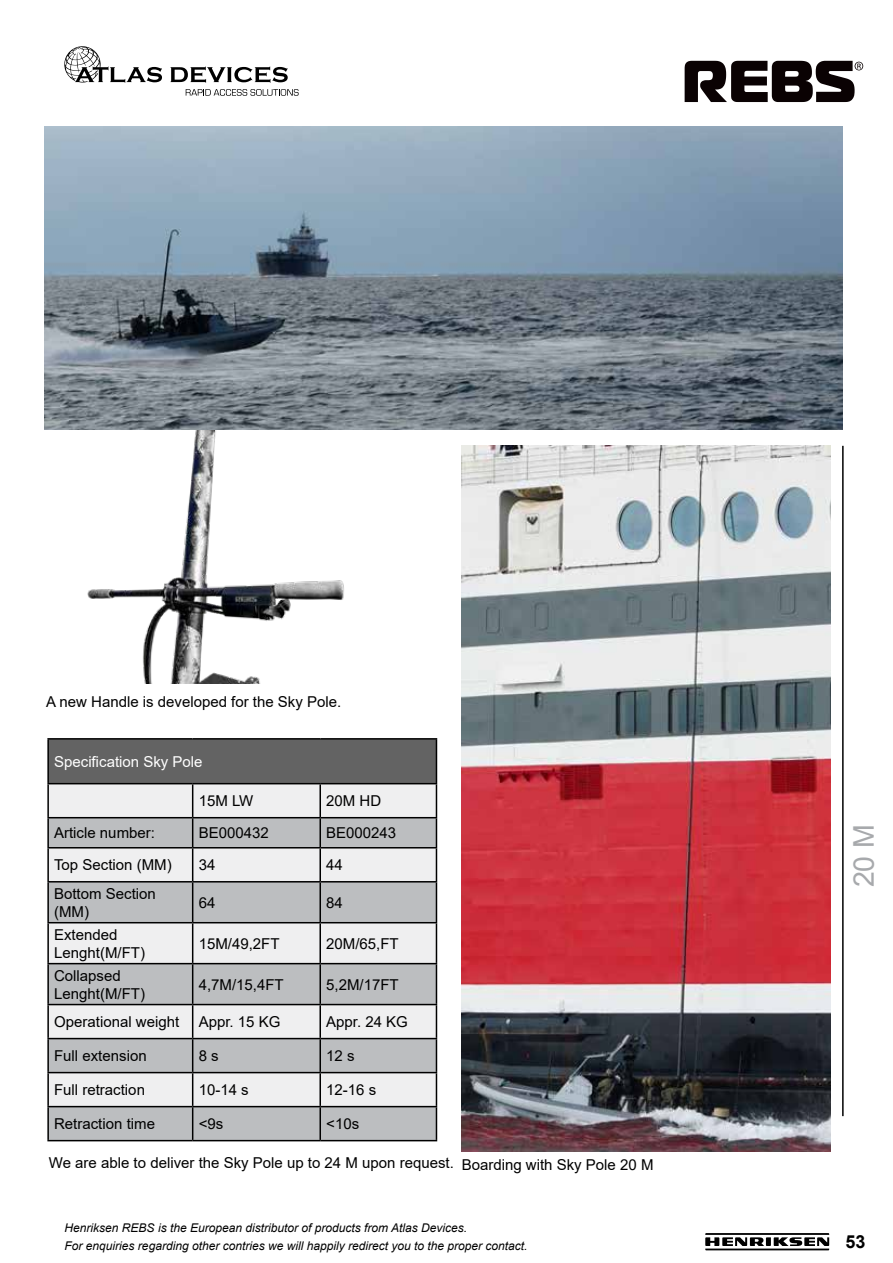
<style>
.page{position:relative;width:893px;height:1263px;background:#fff}
.page>*{position:absolute;margin:0;border:0;box-sizing:border-box;transform-origin:0 0}
.t1{font:28.5px "Arial";color:#a7a9ac}
.t2{font:700 18px "Arial";color:#000}
.t3{font:15px/18px "Arial";color:#000}
.t4{font:15px "Arial";color:#fff}
.t5{font:italic 12px/18px "Arial";color:#000}
</style>
<div class="page">
<svg style="left:705px;top:1233px;width:124px;height:17px"></svg>
<svg style="left:170px;top:66px;width:118px;height:17px"></svg>
<svg style="left:64px;top:46px;width:98px;height:37px"></svg>
<svg style="left:186px;top:89px;width:113px;height:7px"></svg>
<svg style="left:685px;top:61px;width:178px;height:41px"></svg>
<img style="left:47px;top:429px;width:365px;height:254px">
<img style="left:45px;top:126px;width:797px;height:303px">
<div style="left:48px;top:739px;width:388px;height:45px;background:#636363"></div>
<div style="left:49px;top:784px;width:387px;height:33px;background:#efeff0"></div>
<svg style="left:49px;top:818px;width:387px;height:322px;fill:#bcbec0"></svg>
<hr style="left:47px;top:738px;width:146px;height:2px;background:#000">
<hr style="left:47px;top:740px;width:2px;height:43px;background:#000">
<hr style="left:193px;top:738px;width:127px;height:2px;background:#000">
<hr style="left:320px;top:738px;width:117px;height:2px;background:#000">
<hr style="left:436px;top:740px;width:1px;height:43px;background:#000">
<hr style="left:47px;top:783px;width:146px;height:1px;background:#000">
<hr style="left:47px;top:784px;width:2px;height:33px;background:#000">
<hr style="left:193px;top:783px;width:127px;height:1px;background:#000">
<hr style="left:192px;top:784px;width:1px;height:33px;background:#000">
<hr style="left:320px;top:783px;width:117px;height:1px;background:#000">
<hr style="left:319px;top:784px;width:2px;height:33px;background:#000">
<hr style="left:436px;top:784px;width:1px;height:33px;background:#000">
<hr style="left:47px;top:817px;width:146px;height:1px;background:#000">
<hr style="left:47px;top:818px;width:2px;height:29px;background:#000">
<hr style="left:193px;top:817px;width:127px;height:1px;background:#000">
<svg style="left:192px;top:818px;width:1px;height:29px"></svg>
<hr style="left:320px;top:817px;width:117px;height:1px;background:#000">
<hr style="left:319px;top:818px;width:2px;height:29px;background:#000">
<svg style="left:436px;top:818px;width:1px;height:29px"></svg>
<hr style="left:47px;top:847px;width:146px;height:1px;background:#000">
<hr style="left:47px;top:848px;width:2px;height:33px;background:#000">
<hr style="left:193px;top:847px;width:127px;height:1px;background:#000">
<hr style="left:192px;top:848px;width:1px;height:33px;background:#000">
<hr style="left:320px;top:847px;width:117px;height:1px;background:#000">
<hr style="left:319px;top:848px;width:2px;height:33px;background:#000">
<hr style="left:436px;top:848px;width:1px;height:33px;background:#000">
<hr style="left:47px;top:881px;width:146px;height:1px;background:#000">
<hr style="left:47px;top:882px;width:2px;height:40px;background:#000">
<hr style="left:193px;top:881px;width:127px;height:1px;background:#000">
<hr style="left:192px;top:882px;width:1px;height:40px;background:#000">
<hr style="left:320px;top:881px;width:117px;height:1px;background:#000">
<hr style="left:319px;top:882px;width:2px;height:40px;background:#000">
<hr style="left:436px;top:882px;width:1px;height:40px;background:#000">
<hr style="left:47px;top:922px;width:146px;height:1px;background:#000">
<hr style="left:47px;top:923px;width:2px;height:40px;background:#000">
<hr style="left:193px;top:922px;width:127px;height:1px;background:#000">
<hr style="left:192px;top:923px;width:1px;height:40px;background:#000">
<hr style="left:320px;top:922px;width:117px;height:1px;background:#000">
<hr style="left:319px;top:923px;width:2px;height:40px;background:#000">
<hr style="left:436px;top:923px;width:1px;height:40px;background:#000">
<hr style="left:47px;top:963px;width:146px;height:1px;background:#000">
<hr style="left:47px;top:964px;width:2px;height:40px;background:#000">
<hr style="left:193px;top:963px;width:127px;height:1px;background:#000">
<hr style="left:192px;top:964px;width:1px;height:40px;background:#000">
<hr style="left:320px;top:963px;width:117px;height:1px;background:#000">
<hr style="left:319px;top:964px;width:2px;height:40px;background:#000">
<hr style="left:436px;top:964px;width:1px;height:40px;background:#000">
<hr style="left:47px;top:1004px;width:146px;height:1px;background:#000">
<hr style="left:47px;top:1005px;width:2px;height:33px;background:#000">
<hr style="left:193px;top:1004px;width:127px;height:1px;background:#000">
<hr style="left:192px;top:1005px;width:1px;height:33px;background:#000">
<hr style="left:320px;top:1004px;width:117px;height:1px;background:#000">
<hr style="left:319px;top:1005px;width:2px;height:33px;background:#000">
<hr style="left:436px;top:1005px;width:1px;height:33px;background:#000">
<hr style="left:47px;top:1038px;width:146px;height:1px;background:#000">
<hr style="left:47px;top:1039px;width:2px;height:33px;background:#000">
<hr style="left:193px;top:1038px;width:127px;height:1px;background:#000">
<hr style="left:192px;top:1039px;width:1px;height:33px;background:#000">
<hr style="left:320px;top:1038px;width:117px;height:1px;background:#000">
<hr style="left:319px;top:1039px;width:2px;height:33px;background:#000">
<hr style="left:436px;top:1039px;width:1px;height:33px;background:#000">
<hr style="left:47px;top:1072px;width:146px;height:1px;background:#000">
<hr style="left:47px;top:1073px;width:2px;height:33px;background:#000">
<hr style="left:193px;top:1072px;width:127px;height:1px;background:#000">
<hr style="left:192px;top:1073px;width:1px;height:33px;background:#000">
<hr style="left:320px;top:1072px;width:117px;height:1px;background:#000">
<hr style="left:319px;top:1073px;width:2px;height:33px;background:#000">
<hr style="left:436px;top:1073px;width:1px;height:33px;background:#000">
<hr style="left:47px;top:1106px;width:146px;height:1px;background:#000">
<hr style="left:47px;top:1107px;width:2px;height:33px;background:#000">
<hr style="left:193px;top:1106px;width:127px;height:1px;background:#000">
<hr style="left:192px;top:1107px;width:1px;height:33px;background:#000">
<hr style="left:320px;top:1106px;width:117px;height:1px;background:#000">
<hr style="left:319px;top:1107px;width:2px;height:33px;background:#000">
<hr style="left:436px;top:1107px;width:1px;height:33px;background:#000">
<hr style="left:47px;top:1140px;width:146px;height:1px;background:#000">
<hr style="left:193px;top:1140px;width:127px;height:1px;background:#000">
<hr style="left:320px;top:1140px;width:117px;height:1px;background:#000">
<img style="left:461px;top:446px;width:370px;height:705px">
<hr style="left:842px;top:446px;width:2px;height:670px;background:#000">
<p class="t3" style="left:46px;top:693px;width:297px">A new Handle is developed for the Sky Pole.</p>
<p class="t4" style="left:54px;top:751px;width:150px">Specification Sky Pole</p>
<p class="t3" style="left:199px;top:792px;width:56px">15M LW</p>
<p class="t3" style="left:326px;top:792px;width:57px">20M HD</p>
<p class="t3" style="left:54px;top:824px;width:102px">Article number:</p>
<p class="t3" style="left:199px;top:824px;width:72px">BE000432</p>
<p class="t3" style="left:326px;top:824px;width:72px">BE000243</p>
<p class="t3" style="left:54px;top:856px;width:119px">Top Section (MM)</p>
<p class="t3" style="left:199px;top:856px;width:18px">34</p>
<p class="t3" style="left:326px;top:856px;width:18px">44</p>
<p class="t3" style="left:54px;top:884px;width:103px">Bottom Section (MM)</p>
<p class="t3" style="left:199px;top:893px;width:18px">64</p>
<p class="t3" style="left:326px;top:893px;width:18px">84</p>
<p class="t3" style="left:54px;top:925px;width:92px">Extended<br>Lenght(M/FT)</p>
<p class="t3" style="left:199px;top:934px;width:82px">15M/49,2FT</p>
<p class="t3" style="left:326px;top:934px;width:74px">20M/65,FT</p>
<p class="t3" style="left:54px;top:966px;width:92px">Collapsed<br>Lenght(M/FT)</p>
<p class="t3" style="left:199px;top:975px;width:87px">4,7M/15,4FT</p>
<p class="t3" style="left:326px;top:975px;width:74px">5,2M/17FT</p>
<p class="t3" style="left:54px;top:1013px;width:127px">Operational weight</p>
<p class="t3" style="left:199px;top:1013px;width:83px">Appr. 15 KG</p>
<p class="t3" style="left:326px;top:1013px;width:83px">Appr. 24 KG</p>
<p class="t3" style="left:54px;top:1047px;width:94px">Full extension</p>
<p class="t3" style="left:199px;top:1047px;width:22px">8 s</p>
<p class="t3" style="left:326px;top:1047px;width:30px">12 s</p>
<p class="t3" style="left:54px;top:1081px;width:92px">Full retraction</p>
<p class="t3" style="left:199px;top:1081px;width:52px">10-14 s</p>
<p class="t3" style="left:326px;top:1081px;width:52px">12-16 s</p>
<p class="t3" style="left:54px;top:1115px;width:102px">Retraction time</p>
<p class="t3" style="left:199px;top:1115px;width:26px">&lt;9s</p>
<p class="t3" style="left:326px;top:1115px;width:34px">&lt;10s</p>
<p class="t3" style="left:49px;top:1153px;width:606px">We are able to deliver the Sky Pole up to 24 M upon request. Boarding with Sky Pole 20 M</p>
<p class="t5" style="left:65px;top:1219px;width:464px">Henriksen REBS is the European distributor of products from Atlas Devices.<br>For enquiries regarding other contries we will happily redirect you to the proper contact.</p>
<h1 class="t1" style="left:844px;top:887px;width:65px;rotate:-90deg">20 M</h1>
<p class="t2" style="left:845px;top:1229px;width:22px">53</p>
</div>
